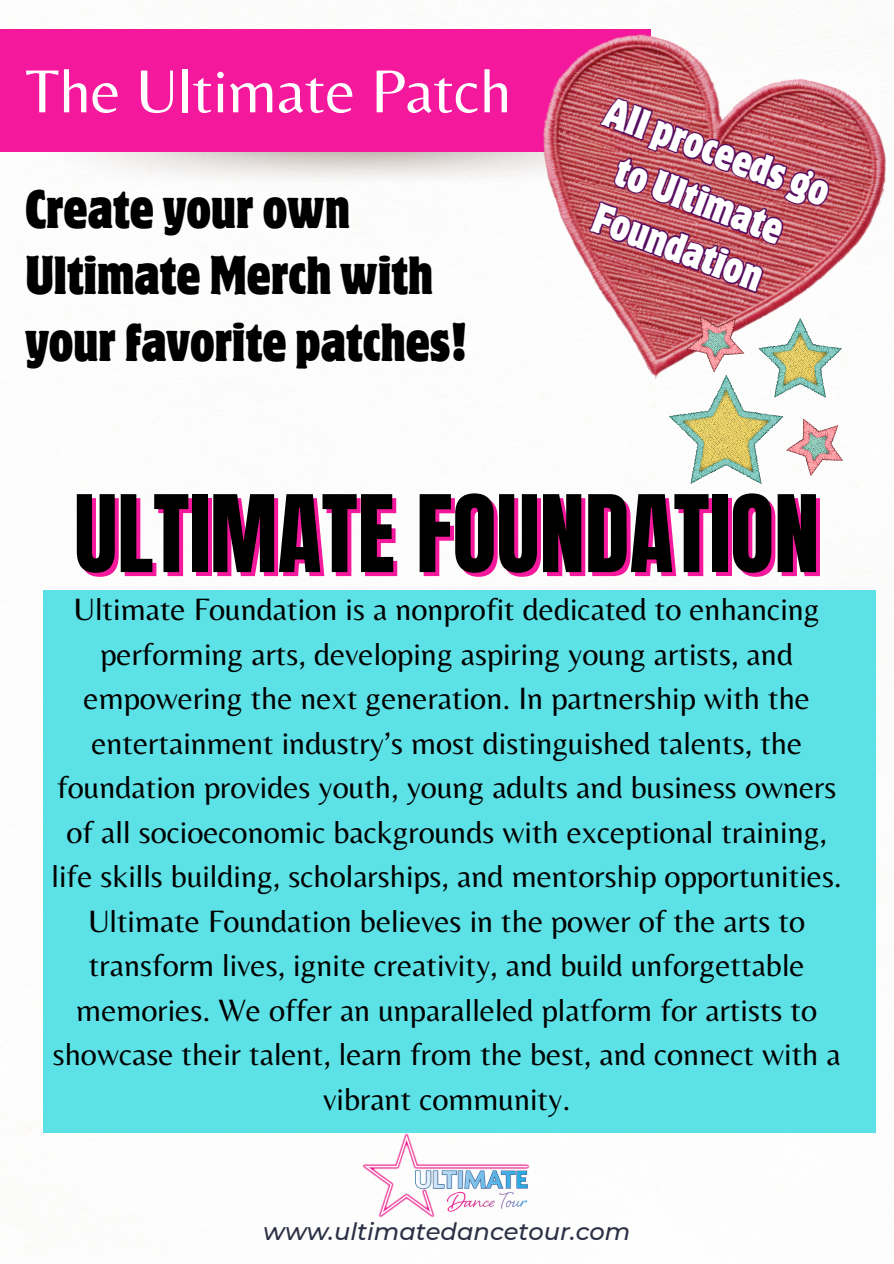
<style>
.page{position:relative;width:894px;height:1264px;background:#fff}
.page>*{position:absolute;margin:0;border:0;box-sizing:border-box;transform-origin:0 0}
.t1{font:90.75px "Anton";color:#000}
.t2{font:63px "Belleza";color:#fff}
.t3{font:condensed 48.15px/66.3px "Motter Corpus ITC Std";color:#000}
.t4{font:condensed 37.5px "Motter Corpus ITC Std";color:#fff}
.t5{font:32.1px/44.4px "Belleza";color:#000;text-align:center}
.t6{font:italic 500 24.15px "Montserrat";color:#2c3045}
</style>
<div class="page">
<div style="left:43px;top:590px;width:832px;height:542px;background:#5ce1e6"></div>
<img style="left:362px;top:1132px;width:169px;height:85px">
<div style="left:0;top:29px;width:651px;height:123px;background:#f4189c"></div>
<img style="left:485px;top:17px;width:408px;height:391px">
<img style="left:669px;top:316px;width:173px;height:167px">
<img style="left:565px;top:94px;width:246px;height:270px">
<svg style="left:576px;top:92px;width:260px;height:230px"></svg>
<h4 class="t2" style="left:25px;top:54px;width:487px">The Ultimate Patch</h4>
<p class="t3" style="left:25px;top:180px;width:443px">Create your own<br>Ultimate Merch with your favorite patches!</p>
<p class="t4" style="left:611px;top:97px;width:237px;rotate:20deg">All proceeds go</p>
<p class="t4" style="left:621px;top:156px;width:177px;rotate:20deg">to Ultimate</p>
<p class="t4" style="left:599px;top:203px;width:179px;rotate:20deg">Foundation</p>
<p class="t1" style="left:74px;top:469px;width:746px">ULTIMATE FOUNDATION</p>
<h2 class="t5" style="left:52px;top:586px;width:791px">Ultimate Foundation is a nonprofit dedicated to enhancing performing arts, developing aspiring young artists, and empowering the next generation. In partnership with the entertainment industry’s most distinguished talents, the foundation provides youth, young adults and business owners of all socioeconomic backgrounds with exceptional training, life skills building, scholarships, and mentorship opportunities.<br>Ultimate Foundation believes in the power of the arts to transform lives, ignite creativity, and build unforgettable memories. We offer an unparalleled platform for artists to showcase their talent, learn from the best, and connect with a vibrant community.</h2>
<h3 class="t6" style="left:263px;top:1216px;width:368px">www.ultimatedancetour.com</h3>
</div>
